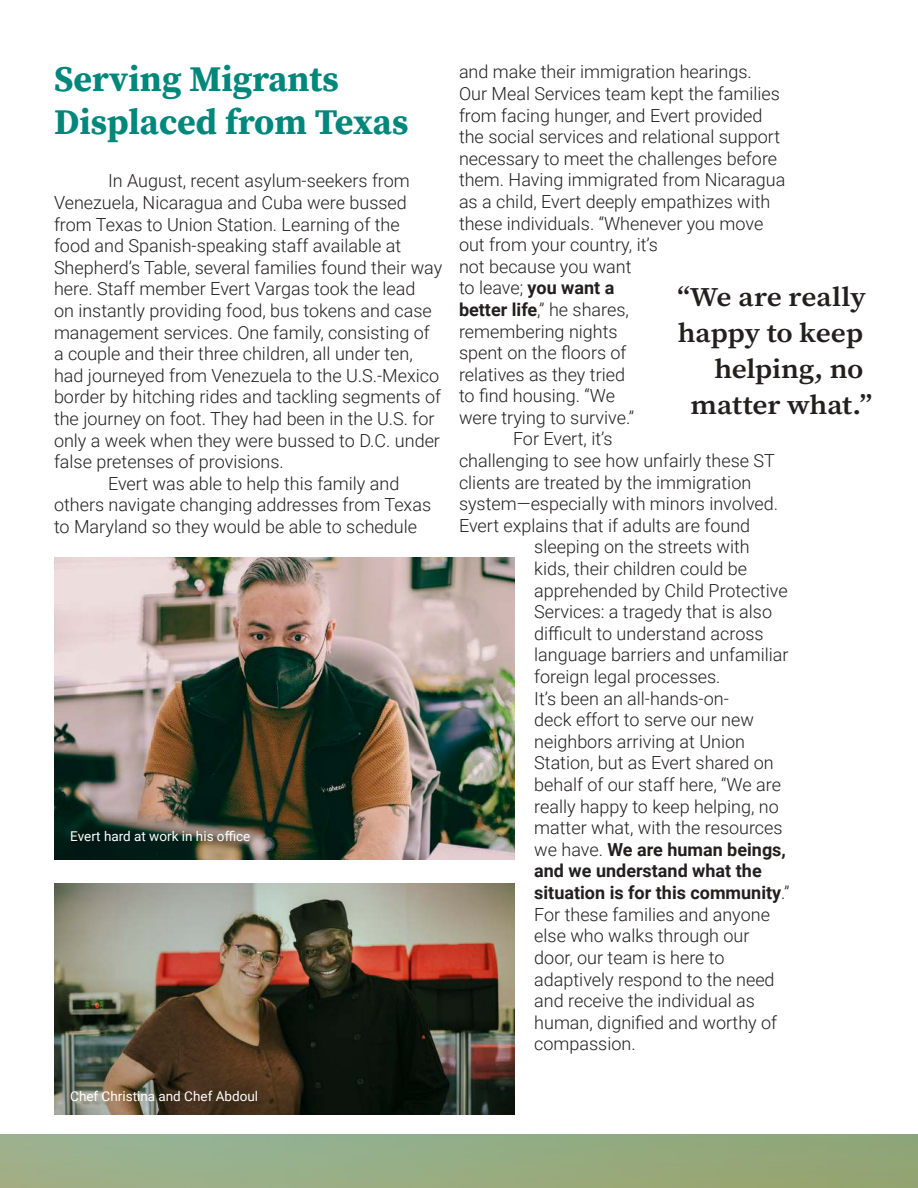
<style>
.page{position:relative;width:918px;height:1188px;background:#fff}
.page>*{position:absolute;margin:0;border:0;box-sizing:border-box;transform-origin:0 0}
.t1{font:36px/43.2px "Source Serif Variable";color:#00877c}
.t2{font:600 27px "Source Serif Pro";letter-spacing:-.01em;color:#221f1f;scale:1.09 1}
.t3{font:300 18px "Roboto";color:#221f1f}
.t4{font:700 18px "Roboto";color:#221f1f}
.t5{font:13.5px "Roboto";color:#fff}
.s1{font-weight:700}
.s2{font-weight:300}
</style>
<div class="page">
<img style="left:54px;top:883px;width:460px;height:232px">
<img style="left:54px;top:557px;width:460px;height:302px">
<h1 class="t1" style="left:54px;top:60px;width:356px">Serving Migrants<br>Displaced from Texas</h1>
<p class="t3" style="left:108px;top:168px;width:303px">In August, recent asylum-seekers from</p>
<p class="t3" style="left:54px;top:195px;width:354px">Venezuela, Nicaragua and Cuba were bussed</p>
<p class="t3" style="left:54px;top:217px;width:347px">from Texas to Union Station. Learning of the</p>
<p class="t3" style="left:54px;top:233px;width:349px">food and Spanish-speaking staff available at</p>
<p class="t3" style="left:54px;top:260px;width:390px">Shepherd’s Table, several families found their way</p>
<p class="t3" style="left:54px;top:282px;width:363px">here. Staff member Evert Vargas took the lead</p>
<p class="t3" style="left:54px;top:303px;width:379px">on instantly providing food, bus tokens and case</p>
<p class="t3" style="left:54px;top:320px;width:377px">management services. One family, consisting of</p>
<p class="t3" style="left:54px;top:346px;width:360px">a couple and their three children, all under ten,</p>
<p class="t3" style="left:54px;top:363px;width:387px">had journeyed from Venezuela to the U.S.-Mexico</p>
<p class="t3" style="left:54px;top:390px;width:389px">border by hitching rides and tackling segments of</p>
<p class="t3" style="left:54px;top:411px;width:382px">the journey on foot. They had been in the U.S. for</p>
<p class="t3" style="left:54px;top:433px;width:388px">only a week when they were bussed to D.C. under</p>
<p class="t3" style="left:54px;top:454px;width:231px">false pretenses of provisions.</p>
<p class="t3" style="left:108px;top:476px;width:293px">Evert was able to help this family and</p>
<p class="t3" style="left:54px;top:498px;width:379px">others navigate changing addresses from Texas</p>
<p class="t3" style="left:54px;top:519px;width:365px">to Maryland so they would be able to schedule</p>
<p class="t5" style="left:70px;top:827px;width:182px">Evert hard at work in his office</p>
<p class="t5" style="left:70px;top:1090px;width:189px">Chef Christina and Chef Abdoul</p>
<p class="t3" style="left:459px;top:65px;width:294px">and make their immigration hearings.</p>
<p class="t3" style="left:459px;top:81px;width:322px">Our Meal Services team kept the families</p>
<p class="t3" style="left:459px;top:108px;width:305px">from facing hunger, and Evert provided</p>
<p class="t3" style="left:459px;top:129px;width:323px">the social services and relational support</p>
<p class="t3" style="left:459px;top:151px;width:320px">necessary to meet the challenges before</p>
<p class="t3" style="left:459px;top:173px;width:328px">them. Having immigrated from Nicaragua</p>
<p class="t3" style="left:459px;top:194px;width:313px">as a child, Evert deeply empathizes with</p>
<p class="t3" style="left:459px;top:216px;width:306px">these individuals. “Whenever you move</p>
<p class="t3" style="left:459px;top:237px;width:200px">out from your country, it’s</p>
<p class="t3" style="left:459px;top:259px;width:174px">not because you want</p>
<p class="t3" style="left:459px;top:281px;width:157px">to leave; <span class="s1">you want a</span></p>
<p class="t3" style="left:459px;top:302px;width:172px"><span class="s1">better life</span>,” he shares,</p>
<p class="t3" style="left:459px;top:324px;width:160px">remembering nights</p>
<p class="t3" style="left:459px;top:340px;width:169px">spent on the floors of</p>
<p class="t3" style="left:459px;top:367px;width:168px">relatives as they tried</p>
<p class="t3" style="left:459px;top:383px;width:158px">to find housing. “We</p>
<p class="t3" style="left:459px;top:410px;width:177px">were trying to survive.”</p>
<p class="t3" style="left:513px;top:432px;width:101px">For Evert, it’s</p>
<p class="t3" style="left:459px;top:453px;width:317px">challenging to see how unfairly these ST</p>
<p class="t3" style="left:459px;top:475px;width:294px">clients are treated by the immigration</p>
<p class="t3" style="left:459px;top:497px;width:321px">system—especially with minors involved.</p>
<p class="t3" style="left:459px;top:518px;width:293px">Evert explains that if adults are found</p>
<p class="t3" style="left:534px;top:540px;width:217px">sleeping on the streets with</p>
<p class="t3" style="left:534px;top:561px;width:214px">kids, their children could be</p>
<p class="t3" style="left:534px;top:583px;width:255px">apprehended by Child Protective</p>
<p class="t3" style="left:534px;top:605px;width:239px">Services: a tragedy that is also</p>
<p class="t3" style="left:534px;top:621px;width:231px">difficult to understand across</p>
<p class="t3" style="left:534px;top:648px;width:256px">language barriers and unfamiliar</p>
<p class="t3" style="left:534px;top:669px;width:188px">foreign legal processes.</p>
<p class="t3" style="left:534px;top:686px;width:196px">It’s been an all-hands-on-</p>
<p class="t3" style="left:534px;top:713px;width:221px">deck effort to serve our new</p>
<p class="t3" style="left:534px;top:734px;width:212px">neighbors arriving at Union</p>
<p class="t3" style="left:534px;top:756px;width:241px">Station, but as Evert shared on</p>
<p class="t3" style="left:534px;top:777px;width:248px">behalf of our staff here, “We are</p>
<p class="t3" style="left:534px;top:799px;width:246px">really happy to keep helping, no</p>
<p class="t3" style="left:534px;top:821px;width:250px">matter what, with the resources</p>
<p class="t4" style="left:534px;top:841px;width:253px"><span class="s2">we have.</span> We are human beings,</p>
<p class="t4" style="left:534px;top:863px;width:229px">and we understand what the</p>
<p class="t4" style="left:534px;top:884px;width:257px">situation is for this community<span class="s2">.”</span></p>
<p class="t3" style="left:534px;top:907px;width:237px">For these families and anyone</p>
<p class="t3" style="left:534px;top:929px;width:217px">else who walks through our</p>
<p class="t3" style="left:534px;top:950px;width:192px">door, our team is here to</p>
<p class="t3" style="left:534px;top:972px;width:242px">adaptively respond to the need</p>
<p class="t3" style="left:534px;top:993px;width:222px">and receive the individual as</p>
<p class="t3" style="left:534px;top:1010px;width:245px">human, dignified and worthy of</p>
<p class="t3" style="left:534px;top:1037px;width:103px">compassion.</p>
<h2 class="t2" style="left:678px;top:286px;width:174px">“We are really</h2>
<h2 class="t2" style="left:678px;top:322px;width:172px">happy to keep</h2>
<h2 class="t2" style="left:714px;top:358px;width:138px">helping, no</h2>
<h2 class="t2" style="left:691px;top:394px;width:168px">matter what.”</h2>
</div>
